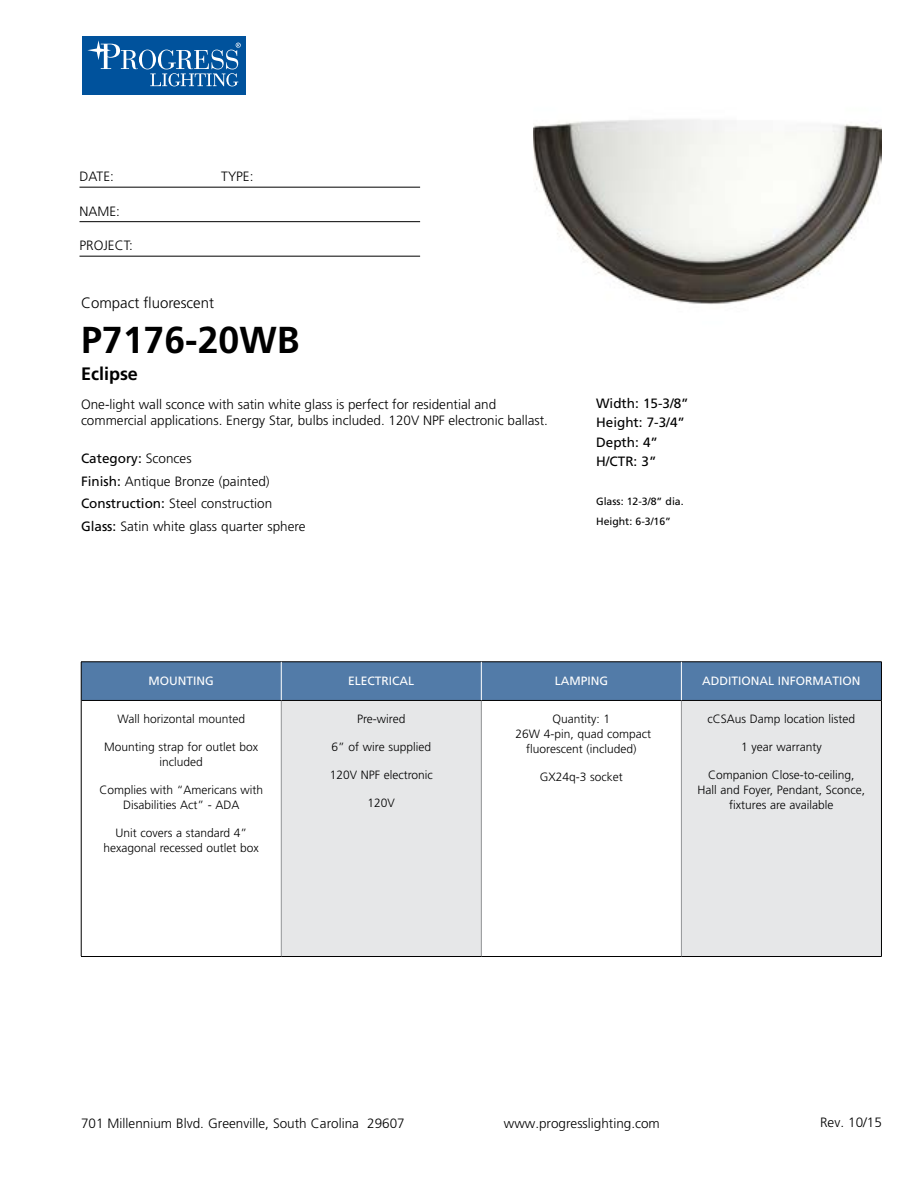
<style>
.page{position:relative;width:918px;height:1188px;background:#fff}
.page>*{position:absolute;margin:0;border:0;box-sizing:border-box;transform-origin:0 0}
.t1{font:700 37.5px "Frutiger";color:#000}
.t2{font:700 18px "Frutiger";color:#000}
.t3{font:300 15px "Frutiger";color:#000}
.t4{font:300 13.5px/22.5px "Frutiger";color:#000}
.t5{font:13.5px/19.5px "Frutiger";color:#000}
.t6{font:300 12px/15px "Frutiger";color:#000;text-align:center}
.t7{font:12px "Frutiger";color:#fff}
.t8{font:10.5px/19.5px "Frutiger";color:#000}
.s1{font-weight:400}
</style>
<div class="page">
<div style="left:82px;top:36px;width:164px;height:59px;background:#00529c"></div>
<svg style="left:139px;top:50px;width:17px;height:19px"></svg>
<div style="left:142px;top:50px;width:11px;height:19px;background:#00529c;border-radius:50%"></div>
<svg style="left:87px;top:40px;width:51px;height:29px"></svg>
<svg style="left:150px;top:43px;width:91px;height:43px"></svg>
<hr style="left:80px;top:187px;width:340px;height:1px;background:#000">
<hr style="left:80px;top:221px;width:340px;height:1px;background:#000">
<hr style="left:80px;top:256px;width:340px;height:1px;background:#000">
<div style="left:82px;top:663px;width:799px;height:37px;background:#527ba8"></div>
<div style="left:281px;top:700px;width:200px;height:257px;background:#e6e7e8"></div>
<div style="left:681px;top:700px;width:200px;height:257px;background:#e6e7e8"></div>
<hr style="left:281px;top:701px;width:1px;height:255px;background:#939598">
<hr style="left:481px;top:701px;width:1px;height:255px;background:#939598">
<hr style="left:681px;top:701px;width:1px;height:255px;background:#939598">
<hr style="left:81px;top:700px;width:200px;height:1px;background:#000">
<hr style="left:281px;top:700px;width:200px;height:1px;background:#000">
<hr style="left:481px;top:700px;width:200px;height:1px;background:#000">
<hr style="left:681px;top:700px;width:200px;height:1px;background:#000">
<hr style="left:81px;top:956px;width:200px;height:1px;background:#000">
<hr style="left:281px;top:956px;width:200px;height:1px;background:#000">
<hr style="left:481px;top:956px;width:200px;height:1px;background:#000">
<hr style="left:681px;top:956px;width:201px;height:1px;background:#000">
<hr style="left:81px;top:662px;width:200px;height:1px;background:#000">
<hr style="left:81px;top:662px;width:1px;height:38px;background:#000">
<hr style="left:281px;top:662px;width:200px;height:1px;background:#000">
<hr style="left:481px;top:662px;width:200px;height:1px;background:#000">
<hr style="left:681px;top:662px;width:201px;height:1px;background:#000">
<hr style="left:881px;top:662px;width:1px;height:38px;background:#000">
<hr style="left:81px;top:700px;width:1px;height:256px;background:#000">
<hr style="left:881px;top:700px;width:1px;height:256px;background:#000">
<hr style="left:281px;top:662px;width:1px;height:38px;background:#fff">
<hr style="left:681px;top:662px;width:1px;height:38px;background:#fff">
<hr style="left:481px;top:662px;width:1px;height:38px;background:#fff">
<img style="left:533px;top:119px;width:349px;height:185px">
<p class="t4" style="left:80px;top:165px;width:36px">DATE:</p>
<p class="t4" style="left:221px;top:165px;width:34px">TYPE:</p>
<p class="t4" style="left:80px;top:200px;width:42px">NAME:</p>
<p class="t4" style="left:80px;top:234px;width:55px">PROJECT:</p>
<p class="t3" style="left:81px;top:295px;width:135px">Compact fluorescent</p>
<h1 class="t1" style="left:81px;top:318px;width:220px">P7176-20WB</h1>
<h2 class="t2" style="left:81px;top:364px;width:59px">Eclipse</h2>
<p class="t4" style="left:81px;top:396px;width:469px;line-height:16.2px">One-light wall sconce with satin white glass is perfect for residential and commercial applications. Energy Star, bulbs included. 120V NPF electronic ballast.</p>
<p class="t4" style="left:81px;top:448px;width:226px"><span class="s1">Category:</span> Sconces<br><span class="s1">Finish:</span> Antique Bronze (painted)<br><span class="s1">Construction:</span> Steel construction<br><span class="s1">Glass:</span> Satin white glass quarter sphere</p>
<p class="t5" style="left:596px;top:393px;width:94px">Width: 15-3/8”<br>Height: 7-3/4”<br>Depth: 4”<br>H/CTR: 3”</p>
<p class="t8" style="left:596px;top:492px;width:89px">Glass: 12-3/8” dia.<br>Height: 6-3/16”</p>
<p class="t7" style="left:149px;top:673px;width:67px">MOUNTING</p>
<p class="t7" style="left:348px;top:673px;width:68px">ELECTRICAL</p>
<p class="t7" style="left:555px;top:673px;width:55px">LAMPING</p>
<p class="t7" style="left:702px;top:673px;width:160px">ADDITIONAL INFORMATION</p>
<p class="t6" style="left:117px;top:712px;width:129px">Wall horizontal mounted</p>
<p class="t6" style="left:104px;top:739px;width:156px">Mounting strap for outlet box included</p>
<p class="t6" style="left:99px;top:782px;width:165px">Complies with “Americans with<br>Disabilities Act” - ADA</p>
<p class="t6" style="left:104px;top:825px;width:157px">Unit covers a standard 4” hexagonal recessed outlet box</p>
<p class="t6" style="left:357px;top:712px;width:50px">Pre-wired</p>
<p class="t6" style="left:332px;top:739px;width:101px">6” of wire supplied</p>
<p class="t6" style="left:330px;top:767px;width:105px">120V NPF electronic</p>
<p class="t6" style="left:368px;top:795px;width:29px">120V</p>
<p class="t6" style="left:708px;top:712px;width:149px">cCSAus Damp location listed</p>
<p class="t6" style="left:741px;top:740px;width:82px">1 year warranty</p>
<p class="t6" style="left:698px;top:767px;width:169px">Companion Close-to-ceiling,<br>Hall and Foyer, Pendant, Sconce, fixtures are available</p>
<p class="t6" style="left:515px;top:712px;width:137px">Quantity: 1<br>26W 4-pin, quad compact fluorescent (included)</p>
<p class="t6" style="left:540px;top:769px;width:85px">GX24q-3 socket</p>
<p class="t4" style="left:81px;top:1112px;width:325px">701 Millennium Blvd. Greenville, South Carolina 29607</p>
<p class="t4" style="left:504px;top:1112px;width:158px">www.progresslighting.com</p>
<p class="t4" style="left:820px;top:1111px;width:63px">Rev. 10/15</p>
</div>
